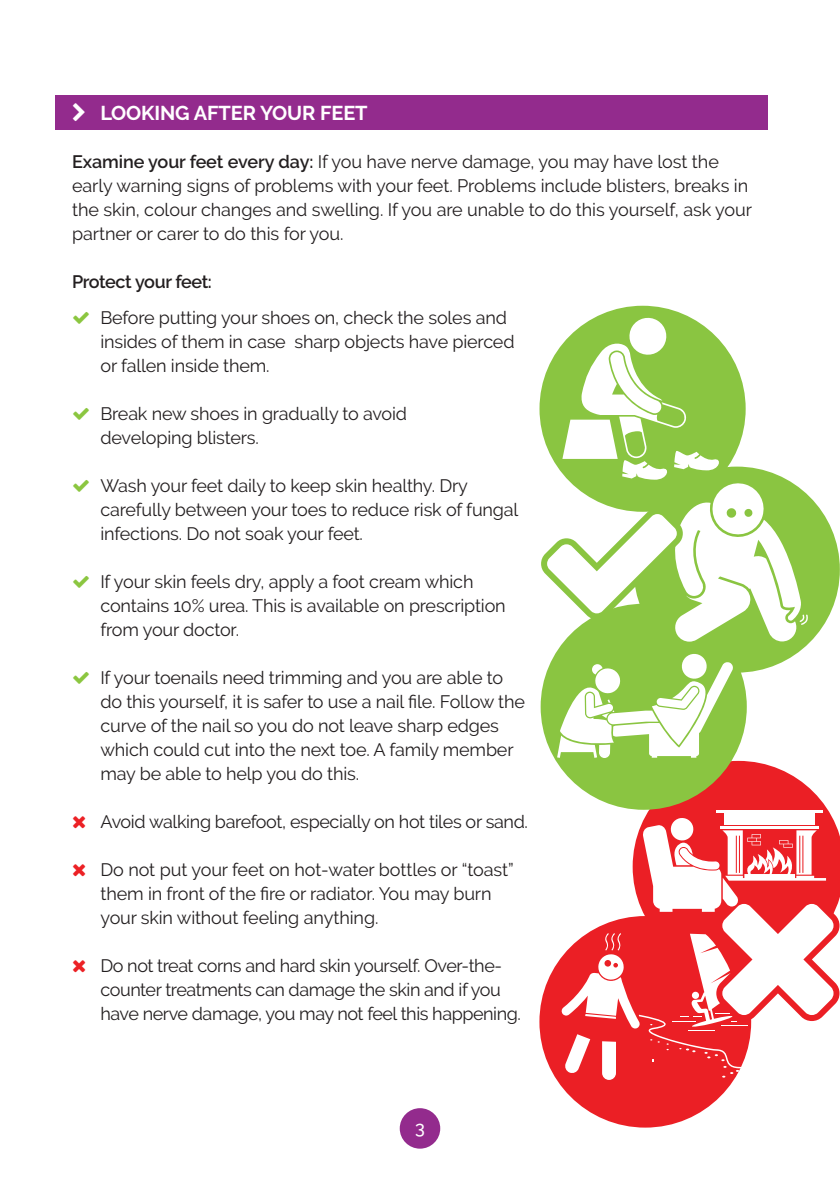
<style>
.page{position:relative;width:840px;height:1191px;background:#fff}
.page>*{position:absolute;margin:0;border:0;box-sizing:border-box;transform-origin:0 0}
.t1{font:700 20px "Raleway";letter-spacing:-.005em;color:#fff}
.t2{font:18px/24px "Raleway";letter-spacing:-.01em;color:#231f20}
.t3{font:600 18px "Raleway";letter-spacing:-.02em;color:#231f20}
.t4{font:500 18px "Raleway";color:#fff}
.s1{font-weight:600}
</style>
<div class="page">
<div style="left:55px;top:96px;width:712px;height:34px;background:#932b8d"></div>
<svg style="left:632px;top:761px;width:200px;height:56px;fill:#eb1f25"></svg>
<div style="left:633px;top:466px;width:206px;height:206px;background:#8ac541;border-radius:50%"></div>
<div style="left:540px;top:604px;width:206px;height:205px;background:#8ac541;border-radius:50%"></div>
<svg style="left:556px;top:652px;width:177px;height:106px"></svg>
<div style="left:539px;top:916px;width:211px;height:211px;background:#eb1f25;border-radius:50%"></div>
<hr style="left:715px;top:810px;width:107px;height:2px;background:#fff">
<div style="left:724px;top:813px;width:90px;height:12px;background:#fff"></div>
<svg style="left:560px;top:817px;width:279px;height:263px"></svg>
<svg style="left:540px;top:315px;width:268px;height:326px"></svg>
<div style="left:399px;top:1108px;width:41px;height:40px;background:#932b8d;border-radius:50%"></div>
<p class="t1" style="left:100px;top:102px;width:268px">LOOKING AFTER YOUR FEET</p>
<p class="t2" style="left:72px;top:150px;width:681px"><span class="s1">Examine your feet every day:</span> If you have nerve damage, you may have lost the early warning signs of problems with your feet. Problems include blisters, breaks in the skin, colour changes and swelling. If you are unable to do this yourself, ask your partner or carer to do this for you.</p>
<p class="t3" style="left:72px;top:271px;width:141px">Protect your feet:</p>
<p class="t2" style="left:100px;top:306px;width:415px">Before putting your shoes on, check the soles and insides of them in case sharp objects have pierced or fallen inside them.</p>
<p class="t2" style="left:100px;top:402px;width:308px">Break new shoes in gradually to avoid developing blisters.</p>
<p class="t2" style="left:100px;top:474px;width:419px">Wash your feet daily to keep skin healthy. Dry carefully between your toes to reduce risk of fungal infections. Do not soak your feet.</p>
<p class="t2" style="left:100px;top:570px;width:406px">If your skin feels dry, apply a foot cream which contains 10% urea. This is available on prescription from your doctor.</p>
<p class="t2" style="left:100px;top:666px;width:426px">If your toenails need trimming and you are able to do this yourself, it is safer to use a nail file. Follow the curve of the nail so you do not leave sharp edges which could cut into the next toe. A family member may be able to help you do this.</p>
<p class="t2" style="left:100px;top:810px;width:429px">Avoid walking barefoot, especially on hot tiles or sand.</p>
<p class="t2" style="left:100px;top:858px;width:414px">Do not put your feet on hot-water bottles or “toast” them in front of the fire or radiator. You may burn your skin without feeling anything.</p>
<p class="t2" style="left:100px;top:954px;width:421px">Do not treat corns and hard skin yourself. Over-the&shy;counter treatments can damage the skin and if you have nerve damage, you may not feel this happening.</p>
<p class="t4" style="left:415px;top:1117px;width:11px">3</p>
</div>
